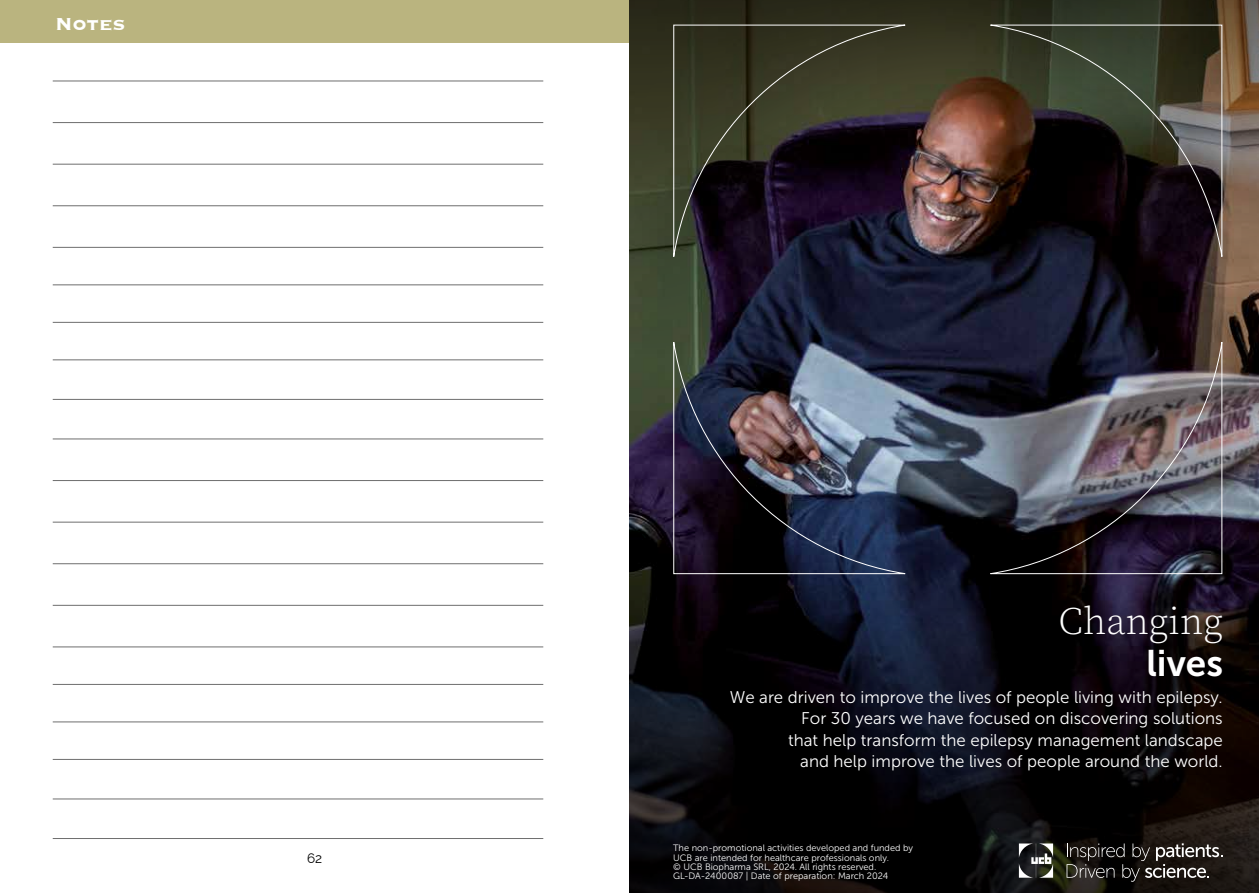
<style>
.page{position:relative;width:1259px;height:893px;background:#fff}
.page>*{position:absolute;margin:0;border:0;box-sizing:border-box;transform-origin:0 0}
.t1{font:38.4px "Source Serif Variable";color:#fff}
.t2{font:36.9px "Museo Sans 700";color:#fff}
.t3{font:700 22.5px "Copperplate";color:#fff}
.t4{font:16.95px/21.6px "Museo Sans 300";color:#fff;text-align:right}
.t5{font:13.5px "Raleway";color:#000}
.t6{font:9.3px/9.3px "Museo Sans 300";color:#fff}
</style>
<div class="page">
<div style="left:0;top:0;width:1259px;height:43px;background:#bab47f"></div>
<img style="left:629px;top:0;width:630px;height:435px">
<svg style="left:629px;top:435px;width:630px;height:458px;background:#0d0b11"></svg>
<img style="left:673px;top:24px;width:549px;height:550px">
<svg style="left:1066px;top:843px;width:156px;height:39px;background:#3a3633"></svg>
<svg style="left:1019px;top:843px;width:34px;height:35px"></svg>
<hr style="left:53px;top:480px;width:490px;height:1px;background:#6e6e6e">
<hr style="left:53px;top:684px;width:490px;height:1px;background:#6e6e6e">
<hr style="left:53px;top:522px;width:490px;height:1px;background:#6e6e6e">
<hr style="left:53px;top:563px;width:490px;height:1px;background:#6e6e6e">
<hr style="left:53px;top:605px;width:490px;height:1px;background:#6e6e6e">
<hr style="left:53px;top:722px;width:490px;height:1px;background:#6e6e6e">
<hr style="left:53px;top:759px;width:490px;height:1px;background:#6e6e6e">
<hr style="left:53px;top:799px;width:490px;height:1px;background:#6e6e6e">
<hr style="left:53px;top:647px;width:490px;height:1px;background:#6e6e6e">
<hr style="left:53px;top:838px;width:490px;height:1px;background:#6e6e6e">
<hr style="left:53px;top:81px;width:490px;height:1px;background:#6e6e6e">
<hr style="left:53px;top:285px;width:490px;height:1px;background:#6e6e6e">
<hr style="left:53px;top:122px;width:490px;height:1px;background:#6e6e6e">
<hr style="left:53px;top:164px;width:490px;height:1px;background:#6e6e6e">
<hr style="left:53px;top:205px;width:490px;height:1px;background:#6e6e6e">
<hr style="left:53px;top:322px;width:490px;height:1px;background:#6e6e6e">
<hr style="left:53px;top:360px;width:490px;height:1px;background:#6e6e6e">
<hr style="left:53px;top:399px;width:490px;height:1px;background:#6e6e6e">
<hr style="left:53px;top:247px;width:490px;height:1px;background:#6e6e6e">
<hr style="left:53px;top:439px;width:490px;height:1px;background:#6e6e6e">
<h3 class="t3" style="left:55px;top:9px;width:72px">Notes</h3>
<p class="t5" style="left:307px;top:848px;width:17px">62</p>
<h1 class="t1" style="left:1058px;top:596px;width:166px">Changing</h1>
<h2 class="t2" style="left:1146px;top:643px;width:78px">lives</h2>
<p class="t4" style="left:730px;top:686px;width:494px">We are driven to improve the lives of people living with epilepsy.<br>For 30 years we have focused on discovering solutions<br>that help transform the epilepsy management landscape<br>and help improve the lives of people around the world.</p>
<p class="t6" style="left:673px;top:844px;width:241px">The non-promotional activities developed and funded by UCB are intended for healthcare professionals only.<br>© UCB Biopharma SRL, 2024. All rights reserved.<br>GL-DA-2400087 | Date of preparation: March 2024</p>
</div>
